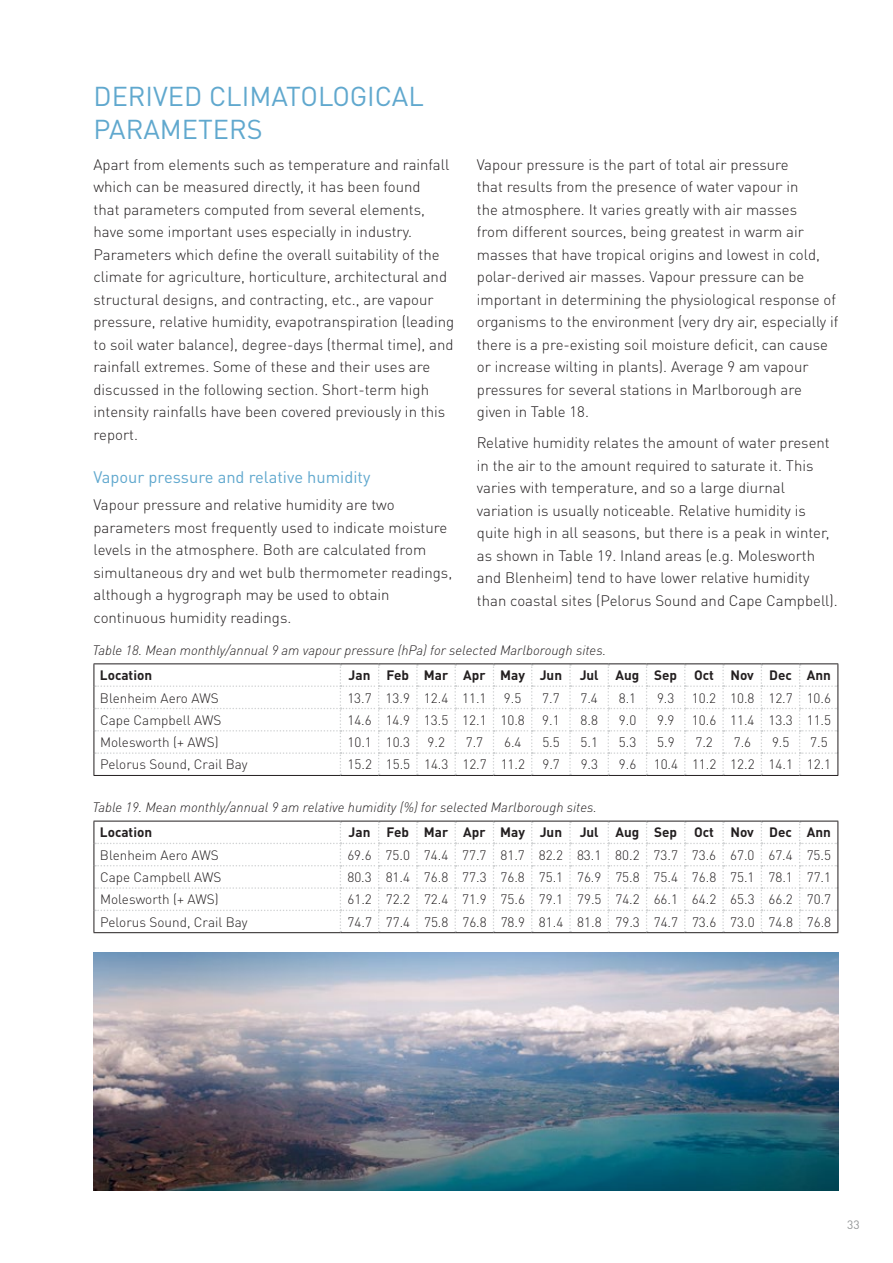
<style>
.page{position:relative;width:893px;height:1263px;background:#fff}
.page>*{position:absolute;margin:0;border:0;box-sizing:border-box;transform-origin:0 0}
.t1{font:27px/32.4px "DIN Pro";color:#60a8ce}
.t2{font:16.5px "DIN Pro";color:#60a8ce}
.t3{font:300 15px/22.5px "DIN Pro";color:#231f20}
.t4{font:300 13.5px "DIN Pro";color:#231f20}
.t5{font:italic 300 13.5px "DIN Pro";color:#231f20}
.t6{font:700 13.5px "DIN Pro";color:#231f20}
.t7{font:12px "DIN Pro";color:#949698}
</style>
<div class="page">
<hr style="left:94px;top:663px;width:246px;height:1px;background:#231f20">
<hr style="left:340px;top:663px;width:39px;height:1px;background:#231f20">
<hr style="left:379px;top:663px;width:38px;height:1px;background:#231f20">
<hr style="left:417px;top:663px;width:38px;height:1px;background:#231f20">
<hr style="left:455px;top:663px;width:38px;height:1px;background:#231f20">
<hr style="left:493px;top:663px;width:39px;height:1px;background:#231f20">
<hr style="left:532px;top:663px;width:38px;height:1px;background:#231f20">
<hr style="left:570px;top:663px;width:38px;height:1px;background:#231f20">
<hr style="left:608px;top:663px;width:39px;height:1px;background:#231f20">
<hr style="left:647px;top:663px;width:38px;height:1px;background:#231f20">
<hr style="left:685px;top:663px;width:38px;height:1px;background:#231f20">
<hr style="left:723px;top:663px;width:38px;height:1px;background:#231f20">
<hr style="left:761px;top:663px;width:39px;height:1px;background:#231f20">
<hr style="left:800px;top:663px;width:38px;height:1px;background:#231f20">
<svg style="left:94px;top:664px;width:744px;height:111px"></svg>
<hr style="left:94px;top:775px;width:246px;height:1px;background:#231f20">
<hr style="left:340px;top:775px;width:39px;height:1px;background:#231f20">
<hr style="left:379px;top:775px;width:38px;height:1px;background:#231f20">
<hr style="left:417px;top:775px;width:38px;height:1px;background:#231f20">
<hr style="left:455px;top:775px;width:38px;height:1px;background:#231f20">
<hr style="left:493px;top:775px;width:39px;height:1px;background:#231f20">
<hr style="left:532px;top:775px;width:38px;height:1px;background:#231f20">
<hr style="left:570px;top:775px;width:38px;height:1px;background:#231f20">
<hr style="left:608px;top:775px;width:39px;height:1px;background:#231f20">
<hr style="left:647px;top:775px;width:38px;height:1px;background:#231f20">
<hr style="left:685px;top:775px;width:38px;height:1px;background:#231f20">
<hr style="left:723px;top:775px;width:38px;height:1px;background:#231f20">
<hr style="left:761px;top:775px;width:39px;height:1px;background:#231f20">
<hr style="left:800px;top:775px;width:38px;height:1px;background:#231f20">
<svg style="left:94px;top:821px;width:744px;height:111px"></svg>
<hr style="left:94px;top:932px;width:246px;height:1px;background:#231f20">
<hr style="left:340px;top:932px;width:39px;height:1px;background:#231f20">
<hr style="left:379px;top:932px;width:38px;height:1px;background:#231f20">
<hr style="left:417px;top:932px;width:38px;height:1px;background:#231f20">
<hr style="left:455px;top:932px;width:38px;height:1px;background:#231f20">
<hr style="left:493px;top:932px;width:39px;height:1px;background:#231f20">
<hr style="left:532px;top:932px;width:38px;height:1px;background:#231f20">
<hr style="left:570px;top:932px;width:38px;height:1px;background:#231f20">
<hr style="left:608px;top:932px;width:39px;height:1px;background:#231f20">
<hr style="left:647px;top:932px;width:38px;height:1px;background:#231f20">
<hr style="left:685px;top:932px;width:38px;height:1px;background:#231f20">
<hr style="left:723px;top:932px;width:38px;height:1px;background:#231f20">
<hr style="left:761px;top:932px;width:39px;height:1px;background:#231f20">
<hr style="left:800px;top:932px;width:38px;height:1px;background:#231f20">
<img style="left:94px;top:952px;width:745px;height:239px">
<h1 class="t1" style="left:94px;top:77px;width:332px">DERIVED CLIMATOLOGICAL<br>PARAMETERS</h1>
<p class="t3" style="left:94px;top:152px;width:362px">Apart from elements such as temperature and rainfall which can be measured directly, it has been found<br>that parameters computed from several elements, have some important uses especially in industry.<br>Parameters which define the overall suitability of the climate for agriculture, horticulture, architectural and structural designs, and contracting, etc., are vapour pressure, relative humidity, evapotranspiration (leading to soil water balance), degree-days (thermal time), and rainfall extremes. Some of these and their uses are discussed in the following section. Short-term high intensity rainfalls have been covered previously in this report.</p>
<p class="t2" style="left:94px;top:464px;width:278px">Vapour pressure and relative humidity</p>
<p class="t3" style="left:94px;top:492px;width:360px">Vapour pressure and relative humidity are two parameters most frequently used to indicate moisture levels in the atmosphere. Both are calculated from simultaneous dry and wet bulb thermometer readings, although a hygrograph may be used to obtain continuous humidity readings.</p>
<p class="t5" style="left:93px;top:640px;width:515px">Table 18. Mean monthly/annual 9 am vapour pressure (hPa) for selected Marlborough sites.</p>
<p class="t3" style="left:477px;top:152px;width:363px">Vapour pressure is the part of total air pressure<br>that results from the presence of water vapour in<br>the atmosphere. It varies greatly with air masses<br>from different sources, being greatest in warm air masses that have tropical origins and lowest in cold, polar-derived air masses. Vapour pressure can be important in determining the physiological response of organisms to the environment (very dry air, especially if there is a pre-existing soil moisture deficit, can cause or increase wilting in plants). Average 9 am vapour pressures for several stations in Marlborough are given in Table 18.</p>
<p class="t3" style="left:477px;top:430px;width:362px">Relative humidity relates the amount of water present in the air to the amount required to saturate it. This varies with temperature, and so a large diurnal variation is usually noticeable. Relative humidity is quite high in all seasons, but there is a peak in winter, as shown in Table 19. Inland areas (e.g. Molesworth and Blenheim) tend to have lower relative humidity than coastal sites (Pelorus Sound and Cape Campbell).</p>
<p class="t6" style="left:100px;top:664px;width:54px">Location</p>
<p class="t6" style="left:349px;top:664px;width:215px">Jan Feb Mar Apr May Jun</p>
<p class="t6" style="left:580px;top:664px;width:253px">Jul Aug Sep Oct Nov Dec Ann</p>
<p class="t4" style="left:100px;top:687px;width:120px">Blenheim Aero AWS</p>
<p class="t4" style="left:347px;top:687px;width:141px">13.7 13.9 12.4 11.1</p>
<p class="t4" style="left:504px;top:687px;width:19px">9.5</p>
<p class="t4" style="left:542px;top:687px;width:19px">7.7</p>
<p class="t4" style="left:580px;top:687px;width:19px">7.4</p>
<p class="t4" style="left:619px;top:687px;width:19px">8.1</p>
<p class="t4" style="left:657px;top:687px;width:19px">9.3</p>
<p class="t4" style="left:692px;top:687px;width:141px">10.2 10.8 12.7 10.6</p>
<p class="t4" style="left:100px;top:709px;width:123px">Cape Campbell AWS</p>
<p class="t4" style="left:347px;top:709px;width:179px">14.6 14.9 13.5 12.1 10.8</p>
<p class="t4" style="left:542px;top:709px;width:19px">9.1</p>
<p class="t4" style="left:581px;top:709px;width:19px">8.8</p>
<p class="t4" style="left:619px;top:709px;width:19px">9.0</p>
<p class="t4" style="left:657px;top:709px;width:19px">9.9</p>
<p class="t4" style="left:692px;top:709px;width:141px">10.6 11.4 13.3 11.5</p>
<p class="t4" style="left:100px;top:732px;width:120px">Molesworth (+ AWS)</p>
<p class="t4" style="left:347px;top:732px;width:64px">10.1 10.3</p>
<p class="t4" style="left:427px;top:732px;width:19px">9.2</p>
<p class="t4" style="left:466px;top:732px;width:19px">7.7</p>
<p class="t4" style="left:504px;top:732px;width:19px">6.4</p>
<p class="t4" style="left:542px;top:732px;width:19px">5.5</p>
<p class="t4" style="left:581px;top:732px;width:19px">5.1</p>
<p class="t4" style="left:619px;top:732px;width:19px">5.3</p>
<p class="t4" style="left:657px;top:732px;width:19px">5.9</p>
<p class="t4" style="left:695px;top:732px;width:19px">7.2</p>
<p class="t4" style="left:734px;top:732px;width:19px">7.6</p>
<p class="t4" style="left:772px;top:732px;width:19px">9.5</p>
<p class="t4" style="left:810px;top:732px;width:19px">7.5</p>
<p class="t4" style="left:100px;top:754px;width:149px">Pelorus Sound, Crail Bay</p>
<p class="t4" style="left:348px;top:754px;width:179px">15.2 15.5 14.3 12.7 11.2</p>
<p class="t4" style="left:542px;top:754px;width:19px">9.7</p>
<p class="t4" style="left:581px;top:754px;width:19px">9.3</p>
<p class="t4" style="left:619px;top:754px;width:19px">9.6</p>
<p class="t4" style="left:654px;top:754px;width:179px">10.4 11.2 12.2 14.1 12.1</p>
<p class="t5" style="left:93px;top:797px;width:506px">Table 19. Mean monthly/annual 9 am relative humidity (%) for selected Marlborough sites.</p>
<p class="t6" style="left:100px;top:821px;width:54px">Location</p>
<p class="t6" style="left:349px;top:821px;width:215px">Jan Feb Mar Apr May Jun</p>
<p class="t6" style="left:580px;top:821px;width:253px">Jul Aug Sep Oct Nov Dec Ann</p>
<p class="t4" style="left:100px;top:844px;width:120px">Blenheim Aero AWS</p>
<p class="t4" style="left:347px;top:844px;width:485px">69.6 75.0 74.4 77.7 81.7 82.2 83.1 80.2 73.7 73.6 67.0 67.4 75.5</p>
<p class="t4" style="left:100px;top:867px;width:123px">Cape Campbell AWS</p>
<p class="t4" style="left:347px;top:867px;width:485px">80.3 81.4 76.8 77.3 76.8 75.1 76.9 75.8 75.4 76.8 75.1 78.1 77.1</p>
<p class="t4" style="left:100px;top:889px;width:120px">Molesworth (+ AWS)</p>
<p class="t4" style="left:347px;top:889px;width:485px">61.2 72.2 72.4 71.9 75.6 79.1 79.5 74.2 66.1 64.2 65.3 66.2 70.7</p>
<p class="t4" style="left:100px;top:911px;width:149px">Pelorus Sound, Crail Bay</p>
<p class="t4" style="left:348px;top:911px;width:485px">74.7 77.4 75.8 76.8 78.9 81.4 81.8 79.3 74.7 73.6 73.0 74.8 76.8</p>
<p class="t7" style="left:847px;top:1215px;width:14px">33</p>
</div>
